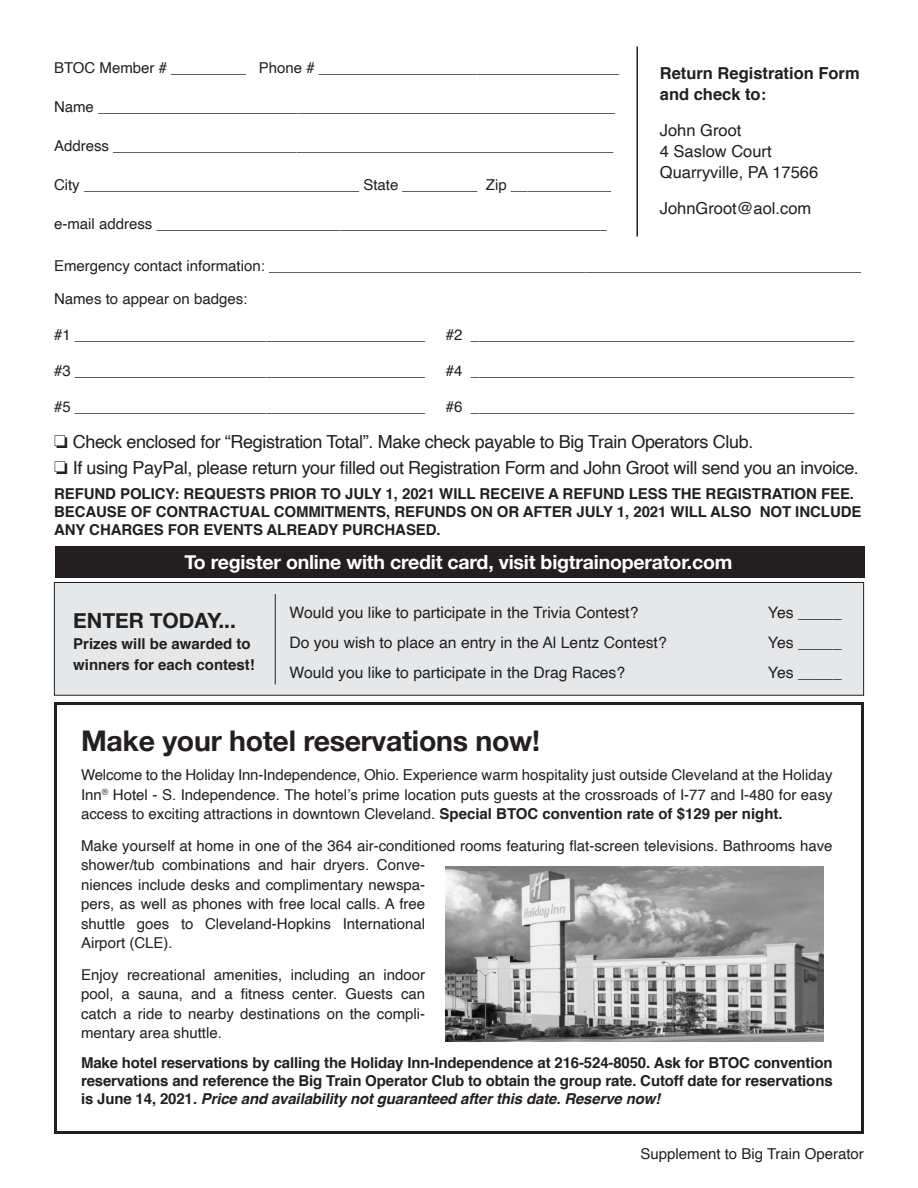
<style>
.page{position:relative;width:918px;height:1188px;background:#fff}
.page>*{position:absolute;margin:0;border:0;box-sizing:border-box;transform-origin:0 0}
.t1{font:700 28.5px "Helvetica Neue";letter-spacing:-.01em;color:#231f20}
.t2{font:700 21px "Helvetica Neue";color:#231f20}
.t3{font:700 19.5px "Helvetica Neue";letter-spacing:-.01em;color:#fff}
.t4{font:18px "Helvetica";letter-spacing:-.02em;color:#231f20}
.t5{font:16.5px "Helvetica";color:#231f20}
.t6{font:700 16.5px/21px "Helvetica";color:#231f20}
.t7{font:15.75px "Helvetica";color:#231f20}
.t8{font:15px/19.5px "Helvetica";color:#231f20;text-align:justify}
.t9{font:700 15px/18px "Helvetica";letter-spacing:-.005em;color:#231f20}
.s1{font-weight:700}
.s2{font-style:italic}
</style>
<div class="page">
<div style="left:54px;top:702px;width:810px;height:432px;border:3px solid #231f20"></div>
<hr style="left:636px;top:46px;width:2px;height:191px;background:#231f20">
<div style="left:55px;top:546px;width:810px;height:32px;background:#231f20"></div>
<div style="left:54px;top:582px;width:810px;height:113px;background:#e6e7e9"></div>
<div style="left:54px;top:582px;width:810px;height:114px;border:1px solid #231f20"></div>
<hr style="left:275px;top:594px;width:1px;height:90px;background:#231f20">
<img style="left:446px;top:866px;width:378px;height:176px">
<p class="t8" style="left:54px;top:59px;width:567px">BTOC Member # _________ Phone # ____________________________________</p>
<p class="t8" style="left:54px;top:98px;width:563px">Name ______________________________________________________________</p>
<p class="t8" style="left:54px;top:137px;width:561px">Address ____________________________________________________________</p>
<p class="t8" style="left:54px;top:176px;width:559px">City _________________________________ State _________ Zip ____________</p>
<p class="t8" style="left:54px;top:215px;width:554px">e-mail address ______________________________________________________</p>
<p class="t8" style="left:54px;top:257px;width:809px">Emergency contact information: _______________________________________________________________________</p>
<p class="t8" style="left:54px;top:290px;width:195px">Names to appear on badges:</p>
<p class="t8" style="left:54px;top:326px;width:373px">#1 __________________________________________</p>
<p class="t8" style="left:446px;top:326px;width:410px">#2 ______________________________________________</p>
<p class="t8" style="left:54px;top:362px;width:373px">#3 __________________________________________</p>
<p class="t8" style="left:446px;top:362px;width:410px">#4 ______________________________________________</p>
<p class="t8" style="left:54px;top:398px;width:373px">#5 __________________________________________</p>
<p class="t8" style="left:446px;top:398px;width:410px">#6 ______________________________________________</p>
<p class="t4" style="left:54px;top:428px;width:701px">❏ Check enclosed for “Registration Total”. Make check payable to Big Train Operators Club.</p>
<p class="t4" style="left:54px;top:454px;width:806px">❏ If using PayPal, please return your filled out Registration Form and John Groot will send you an invoice.</p>
<p class="t9" style="left:54px;top:485px;width:809px">REFUND POLICY: REQUESTS PRIOR TO JULY 1, 2021 WILL RECEIVE A REFUND LESS THE REGISTRATION FEE.<br>BECAUSE OF CONTRACTUAL COMMITMENTS, REFUNDS ON OR AFTER JULY 1, 2021 WILL ALSO NOT INCLUDE<br>ANY CHARGES FOR EVENTS ALREADY PURCHASED.</p>
<p class="t3" style="left:184px;top:547px;width:550px">To register online with credit card, visit bigtrainoperator.com</p>
<p class="t6" style="left:660px;top:63px;width:201px">Return Registration Form and check to:</p>
<p class="t5" style="left:660px;top:118px;width:83px">John Groot</p>
<p class="t5" style="left:660px;top:139px;width:113px">4 Saslow Court</p>
<p class="t5" style="left:660px;top:160px;width:160px">Quarryville, PA 17566</p>
<p class="t5" style="left:660px;top:196px;width:153px">JohnGroot@aol.com</p>
<p class="t2" style="left:73px;top:604px;width:164px">ENTER TODAY...</p>
<p class="t9" style="left:73px;top:633px;width:183px;line-height:21px">Prizes will be awarded to winners for each contest!</p>
<p class="t7" style="left:289px;top:601px;width:351px">Would you like to participate in the Trivia Contest?</p>
<p class="t7" style="left:768px;top:601px;width:75px">Yes _____</p>
<p class="t7" style="left:289px;top:631px;width:379px">Do you wish to place an entry in the Al Lentz Contest?</p>
<p class="t7" style="left:768px;top:631px;width:75px">Yes _____</p>
<p class="t7" style="left:289px;top:661px;width:337px">Would you like to participate in the Drag Races?</p>
<p class="t7" style="left:768px;top:661px;width:75px">Yes _____</p>
<p class="t1" style="left:81px;top:718px;width:461px">Make your hotel reservations now!</p>
<p class="t8" style="left:81px;top:765px;width:753px">Welcome to the Holiday Inn-Independence, Ohio. Experience warm hospitality just outside Cleveland at the Holiday Inn<sup>®</sup> Hotel - S. Independence. The hotel’s prime location puts guests at the crossroads of I-77 and I-480 for easy access to exciting attractions in downtown Cleveland. <span class="s1">Special BTOC convention rate of $129 per night.</span></p>
<p class="t8" style="left:81px;top:836px;width:753px;text-align:left">Make yourself at home in one of the 364 air-conditioned rooms featuring flat-screen televisions. Bathrooms have shower/tub combinations and hair dryers. Conve-<br>niences include desks and complimentary newspa-<br>pers, as well as phones with free local calls. A free<br>shuttle goes to Cleveland-Hopkins International<br>Airport (CLE).</p>
<p class="t8" style="left:81px;top:965px;width:346px">Enjoy recreational amenities, including an indoor pool, a sauna, and a fitness center. Guests can catch a ride to nearby destinations on the compli&shy;mentary area shuttle.</p>
<p class="t9" style="left:81px;top:1054px;width:753px;text-align:justify">Make hotel reservations by calling the Holiday Inn-Independence at 216-524-8050. Ask for BTOC convention reservations and reference the Big Train Operator Club to obtain the group rate. Cutoff date for reservations is June 14, 2021<span class="s2">. Price and availability not guaranteed after this date. Reserve now!</span></p>
<p class="t8" style="left:641px;top:1144px;width:225px">Supplement to Big Train Operator</p>
</div>
